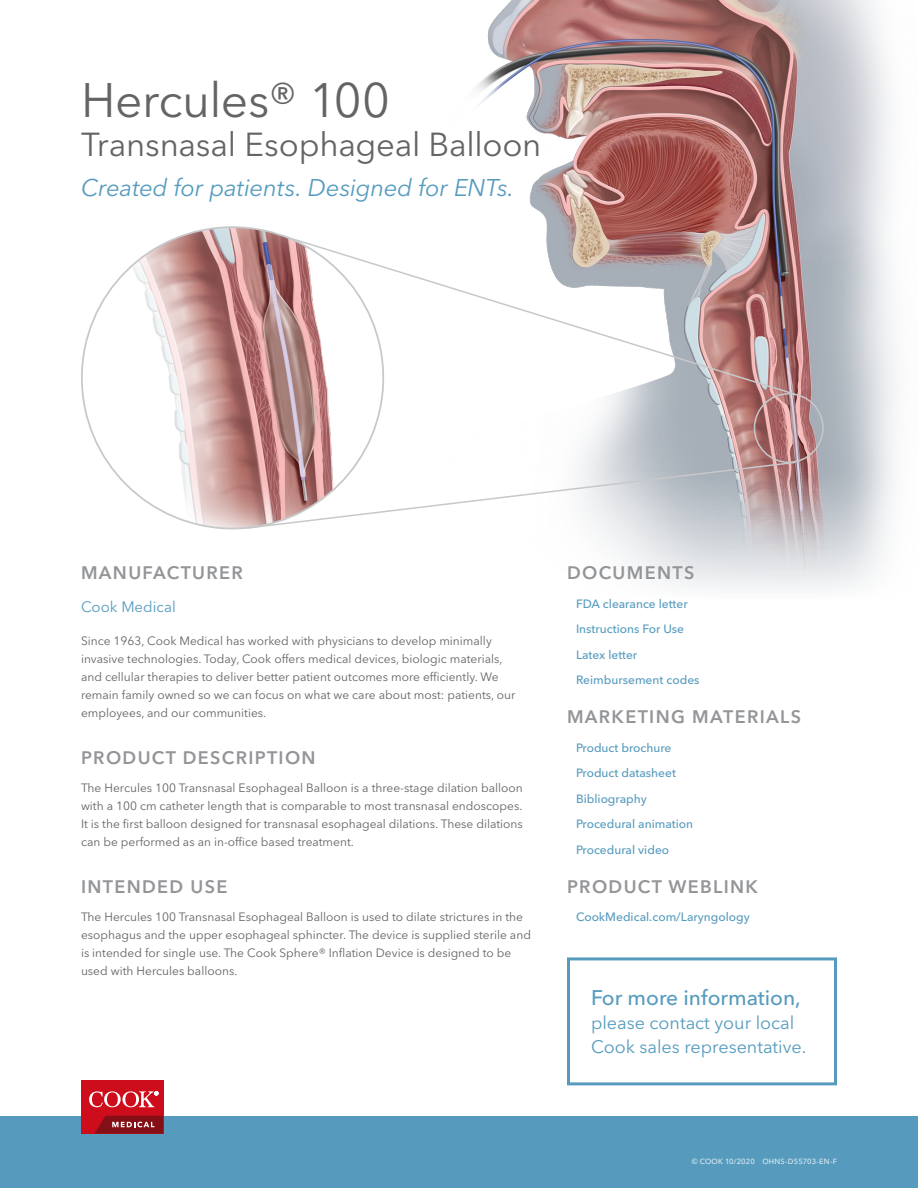
<style>
.page{position:relative;width:918px;height:1188px;background:#fff}
.page>*{position:absolute;margin:0;border:0;box-sizing:border-box;transform-origin:0 0}
.t1{font:48px "Avenir Next LT Pro";letter-spacing:-.01em;color:#636466}
.t2{font:33px "Avenir Next LT Pro";letter-spacing:-.01em;color:#636466}
.t3{font:italic 24px "Avenir Next LT Pro";letter-spacing:-.005em;color:#569bbe}
.t4{font:500 21px "Avenir Next LT Pro";color:#569bbe}
.t5{font:600 18px "Avenir Next LT Pro";letter-spacing:.075em;color:#939598}
.t6{font:18px/24px "Avenir Next LT Pro";color:#569bbe}
.t7{font:15px "Avenir Next LT Pro";color:#569bbe}
.t8{font:12px/18px "Avenir Next LT Pro";color:#636466}
.t9{font:500 12px/25.5px "Avenir Next LT Pro";color:#569bbe}
.t10{font:500 7.5px "Avenir Next LT Pro";letter-spacing:.015em;color:#ddebf2}
</style>
<div class="page">
<div style="left:0;top:1116px;width:918px;height:72px;background:#569bbe"></div>
<div style="left:81px;top:1080px;width:82px;height:54px;background:#ce0d1c"></div>
<svg style="left:95px;top:1116px;width:68px;height:18px"></svg>
<svg style="left:89px;top:1091px;width:69px;height:16px"></svg>
<img style="left:476px;top:0;width:420px;height:589px">
<div style="left:567px;top:957px;width:270px;height:128px;border:3px solid #569bbe"></div>
<img style="left:82px;top:227px;width:301px;height:302px;border-radius:151px">
<div style="left:754px;top:393px;width:70px;height:70px;border:2px solid #c7c8ca;border-radius:50%"></div>
<svg style="left:285px;top:235px;width:512px;height:161px"></svg>
<svg style="left:246px;top:461px;width:551px;height:69px"></svg>
<h1 class="t1" style="left:81px;top:72px;width:310px">Hercules® 100</h1>
<h2 class="t2" style="left:81px;top:125px;width:462px">Transnasal Esophageal Balloon</h2>
<h3 class="t3" style="left:81px;top:173px;width:435px">Created for patients. Designed for ENTs.</h3>
<h3 class="t5" style="left:81px;top:562px;width:163px">MANUFACTURER</h3>
<p class="t7" style="left:81px;top:598px;width:96px">Cook Medical</p>
<p class="t8" style="left:81px;top:632px;width:436px">Since 1963, Cook Medical has worked with physicians to develop minimally invasive technologies. Today, Cook offers medical devices, biologic materials, and cellular therapies to deliver better patient outcomes more efficiently. We remain family owned so we can focus on what we care about most: patients, our employees, and our communities.</p>
<h3 class="t5" style="left:81px;top:747px;width:236px">PRODUCT DESCRIPTION</h3>
<p class="t8" style="left:81px;top:779px;width:443px;text-align:justify">The Hercules 100 Transnasal Esophageal Balloon is a three-stage dilation balloon with a 100 cm catheter length that is comparable to most transnasal endoscopes.<br>It is the first balloon designed for transnasal esophageal dilations. These dilations can be performed as an in-office based treatment.</p>
<h3 class="t5" style="left:81px;top:876px;width:148px">INTENDED USE</h3>
<p class="t8" style="left:81px;top:908px;width:452px">The Hercules 100 Transnasal Esophageal Balloon is used to dilate strictures in the esophagus and the upper esophageal sphincter. The device is supplied sterile and is intended for single use. The Cook Sphere® Inflation Device is designed to be used with Hercules balloons.</p>
<h3 class="t5" style="left:567px;top:562px;width:129px">DOCUMENTS</h3>
<p class="t9" style="left:576px;top:591px;width:125px">FDA clearance letter<br>Instructions For Use<br>Latex letter<br>Reimbursement codes</p>
<h3 class="t5" style="left:567px;top:706px;width:236px">MARKETING MATERIALS</h3>
<p class="t9" style="left:576px;top:735px;width:119px">Product brochure<br>Product datasheet<br>Bibliography<br>Procedural animation<br>Procedural video</p>
<h3 class="t5" style="left:567px;top:876px;width:192px">PRODUCT WEBLINK</h3>
<p class="t9" style="left:576px;top:904px;width:175px">CookMedical.com/Laryngology</p>
<h3 class="t4" style="left:591px;top:985px;width:211px">For more information,</h3>
<h3 class="t6" style="left:591px;top:1011px;width:217px">please contact your local<br>Cook sales representative.</h3>
<p class="t10" style="left:692px;top:1157px;width:147px">© COOK 10/2020 OHNS-D55703-EN-F</p>
</div>
